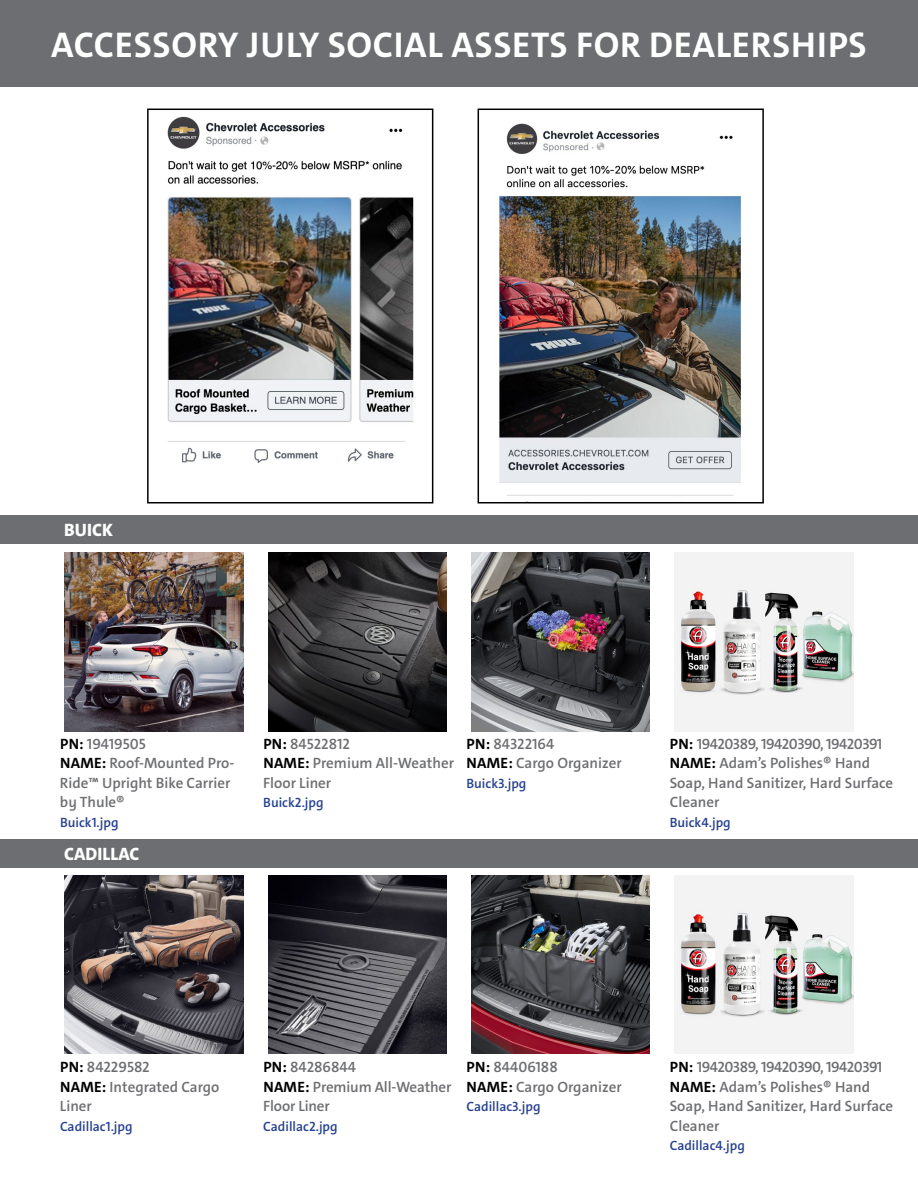
<style>
.page{position:relative;width:918px;height:1188px;background:#fff}
.page>*{position:absolute;margin:0;border:0;box-sizing:border-box;transform-origin:0 0}
.t1{font:700 36px "GM Global Sans";letter-spacing:.02em;color:#fff}
.t2{font:800 18px "GM Global Sans";color:#fff}
.t3{font:600 15px/19.5px "GM Global Sans";color:#6d6e71}
.t4{font:600 13.5px "GM Global Sans";color:#25408f}
.s1{font-weight:700;color:#000}
</style>
<div class="page">
<img style="left:65px;top:553px;width:178px;height:178px">
<img style="left:65px;top:875px;width:178px;height:179px">
<img style="left:268px;top:553px;width:179px;height:178px">
<img style="left:268px;top:875px;width:179px;height:179px">
<img style="left:471px;top:553px;width:179px;height:178px">
<img style="left:471px;top:875px;width:179px;height:179px">
<img style="left:675px;top:553px;width:178px;height:178px">
<img style="left:675px;top:875px;width:178px;height:179px">
<img style="left:167px;top:116px;width:247px;height:347px">
<div style="left:147px;top:109px;width:286px;height:394px;border:2px solid #000"></div>
<img style="left:499px;top:123px;width:242px;height:373px">
<div style="left:478px;top:109px;width:286px;height:394px;border:2px solid #000"></div>
<div style="left:0;top:0;width:918px;height:86px;background:#6d6e71"></div>
<div style="left:0;top:839px;width:918px;height:28px;background:#6d6e71"></div>
<div style="left:0;top:515px;width:918px;height:29px;background:#6d6e71"></div>
<h1 class="t1" style="left:51px;top:21px;width:817px">ACCESSORY JULY SOCIAL ASSETS FOR DEALERSHIPS</h1>
<p class="t2" style="left:64px;top:519px;width:50px">BUICK</p>
<p class="t3" style="left:60px;top:734px;width:176px"><span class="s1">PN:</span> 19419505<br><span class="s1">NAME:</span> Roof-Mounted Pro-<br>Ride™ Upright Bike Carrier by Thule®</p>
<p class="t4" style="left:60px;top:813px;width:60px">Buick1.jpg</p>
<p class="t2" style="left:64px;top:842px;width:77px">CADILLAC</p>
<p class="t3" style="left:263px;top:734px;width:192px"><span class="s1">PN:</span> 84522812<br><span class="s1">NAME:</span> Premium All-Weather<br>Floor Liner</p>
<p class="t4" style="left:263px;top:794px;width:62px">Buick2.jpg</p>
<p class="t3" style="left:467px;top:734px;width:157px"><span class="s1">PN:</span> 84322164<br><span class="s1">NAME:</span> Cargo Organizer</p>
<p class="t4" style="left:466px;top:774px;width:61px">Buick3.jpg</p>
<p class="t3" style="left:670px;top:734px;width:225px"><span class="s1">PN:</span> 19420389, 19420390, 19420391<br><span class="s1">NAME:</span> Adam’s Polishes® Hand<br>Soap, Hand Sanitizer, Hard Surface<br>Cleaner</p>
<p class="t4" style="left:670px;top:813px;width:63px">Buick4.jpg</p>
<p class="t3" style="left:60px;top:1058px;width:161px"><span class="s1">PN:</span> 84229582<br><span class="s1">NAME:</span> Integrated Cargo<br>Liner</p>
<p class="t4" style="left:60px;top:1118px;width:74px">Cadillac1.jpg</p>
<p class="t3" style="left:263px;top:1058px;width:190px"><span class="s1">PN:</span> 84286844<br><span class="s1">NAME:</span> Premium All-Weather<br>Floor Liner</p>
<p class="t4" style="left:263px;top:1118px;width:76px">Cadillac2.jpg</p>
<p class="t3" style="left:467px;top:1058px;width:157px"><span class="s1">PN:</span> 84406188<br><span class="s1">NAME:</span> Cargo Organizer</p>
<p class="t4" style="left:466px;top:1098px;width:76px">Cadillac3.jpg</p>
<p class="t3" style="left:670px;top:1058px;width:225px"><span class="s1">PN:</span> 19420389, 19420390, 19420391<br><span class="s1">NAME:</span> Adam’s Polishes® Hand<br>Soap, Hand Sanitizer, Hard Surface<br>Cleaner</p>
<p class="t4" style="left:670px;top:1137px;width:77px">Cadillac4.jpg</p>
</div>
